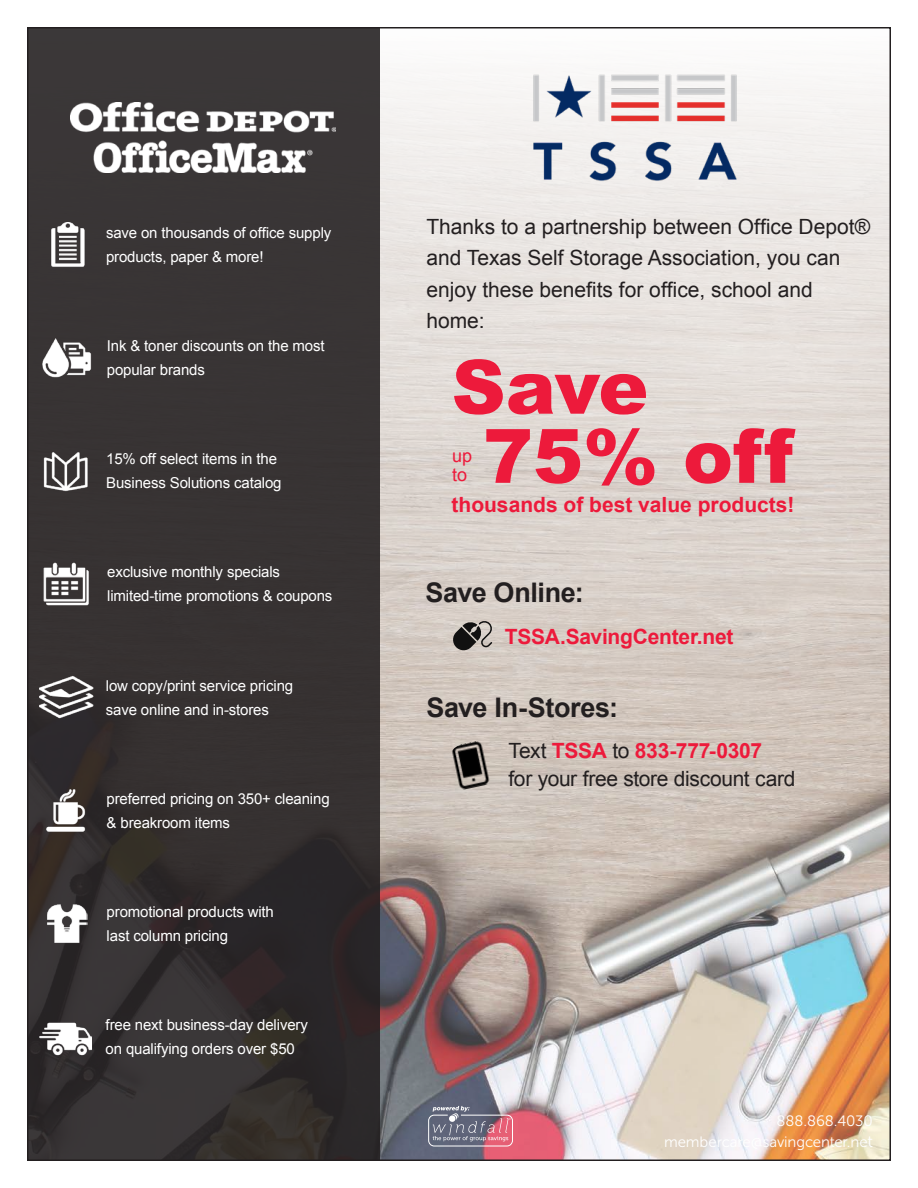
<style>
.page{position:relative;width:918px;height:1188px;background:#fff}
.page>*{position:absolute;margin:0;border:0;box-sizing:border-box;transform-origin:0 0}
.t1{font:900 75px "Arial";color:#ed1a3b}
.t2{font:700 27px "Arial";letter-spacing:-.015em;color:#231f20}
.t3{font:21px/31.2px "Arial";color:#231f20}
.t4{font:700 21px "Arial";color:#ed1a3b}
.t5{font:18px "Arial";color:#ed1a3b}
.t6{font:15px/24px "Arial";letter-spacing:-.01em;color:#fff}
.t7{font:15px "Museo Sans 300";letter-spacing:-.005em;color:#fff}
.t8{font:2.85px "Museo Sans 100";color:#fff}
.s1{font-weight:700;color:#ed1a3b}
.s2{font-size:16.5px}
</style>
<div class="page">
<img style="left:379px;top:30px;width:509px;height:1128px">
<img style="left:446px;top:741px;width:52px;height:50px">
<div style="left:429px;top:1115px;width:84px;height:31px;border:1px solid #fff;border-radius:6px"></div>
<svg style="left:433px;top:1106px;width:75px;height:35px;background:#897a8b"></svg>
<div style="left:27px;top:27px;width:352px;height:1134px;background:linear-gradient(to bottom,#3b3738,#302c2c)"></div>
<img style="left:71px;top:102px;width:264px;height:70px">
<img style="left:46px;top:222px;width:50px;height:47px">
<img style="left:38px;top:1011px;width:53px;height:50px">
<img style="left:41px;top:336px;width:51px;height:43px">
<img style="left:40px;top:673px;width:55px;height:48px">
<img style="left:40px;top:559px;width:54px;height:50px">
<img style="left:38px;top:786px;width:57px;height:45px">
<img style="left:46px;top:904px;width:42px;height:39px">
<img style="left:42px;top:446px;width:52px;height:50px">
<svg style="left:452px;top:620px;width:41px;height:31px"></svg>
<img style="left:516px;top:59px;width:238px;height:138px">
<p class="t6" style="left:106px;top:221px;width:227px">save on thousands of office supply products, paper &amp; more!</p>
<p class="t6" style="left:107px;top:334px;width:219px">Ink &amp; toner discounts on the most popular brands</p>
<p class="t6" style="left:106px;top:447px;width:177px">15% off select items in the<br>Business Solutions catalog</p>
<p class="t6" style="left:107px;top:560px;width:227px">exclusive monthly specials limited-time promotions &amp; coupons</p>
<p class="t6" style="left:106px;top:673px;width:189px">low copy/print service pricing save online and in-stores</p>
<p class="t6" style="left:107px;top:786px;width:225px">preferred pricing on 350+ cleaning &amp; breakroom items</p>
<p class="t6" style="left:107px;top:900px;width:169px">promotional products with last column pricing</p>
<p class="t6" style="left:106px;top:1013px;width:204px">free next business-day delivery on qualifying orders over $50</p>
<p class="t3" style="left:426px;top:211px;width:445px">Thanks to a partnership between Office Depot® and Texas Self Storage Association, you can enjoy these benefits for office, school and home:</p>
<p class="t1" style="left:452px;top:332px;width:198px">Save</p>
<p class="t1" style="left:483px;top:402px;width:312px">75% off</p>
<p class="t4" style="left:452px;top:491px;width:345px">thousands of best value products!</p>
<p class="t5" style="left:452px;top:444px;width:22px">up</p>
<p class="t5" style="left:452px;top:463px;width:17px">to</p>
<p class="t2" style="left:426px;top:575px;width:160px">Save Online:</p>
<p class="t4" style="left:505px;top:623px;width:230px">TSSA.SavingCenter.net</p>
<p class="t2" style="left:426px;top:689px;width:193px">Save In-Stores:</p>
<p class="t3" style="left:509px;top:736px;width:288px;line-height:28.5px">Text <span class="s1">TSSA</span> to <span class="s1">833-777-0307<br></span>for your free store discount card</p>
<p class="t8" style="left:509px;top:1118px;width:4px">®</p>
<p class="t7" style="left:777px;top:1113px;width:98px">888.868.4030</p>
<p class="t7" style="left:664px;top:1134px;width:210px">membercare@savingcenter.ne<span class="s2">t</span></p>
</div>
